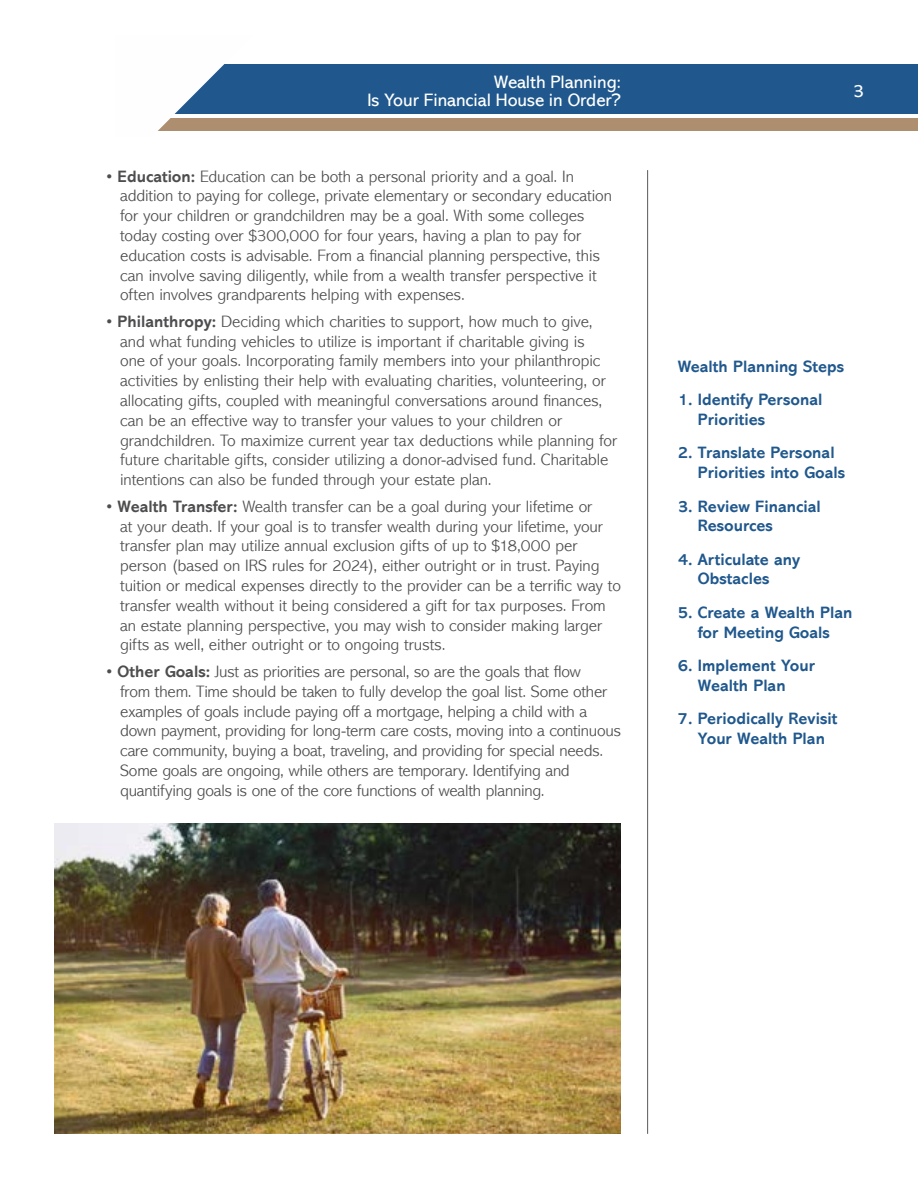
<style>
.page{position:relative;width:918px;height:1188px;background:#fff}
.page>*{position:absolute;margin:0;border:0;box-sizing:border-box;transform-origin:0 0}
.t1{font:18px/18px "Abadi MT Std";color:#fff;text-align:right}
.t2{font:300 16.5px/19.8px "Abadi MT Std";letter-spacing:-.005em;color:#4d4d4f}
.t3{font:700 16.5px/19.8px "Abadi MT Std";color:#20588d}
.s1{font-weight:700}
</style>
<div class="page">
<img style="left:54px;top:824px;width:567px;height:310px">
<div style="left:129px;top:65px;width:789px;height:49px;background:#20588d"></div>
<div style="left:129px;top:118px;width:789px;height:13px;background:#ad8f6f"></div>
<svg style="left:129px;top:64px;width:124px;height:67px"></svg>
<hr style="left:647px;top:170px;width:1px;height:964px;background:#58595b">
<p class="t1" style="left:367px;top:73px;width:255px">Wealth Planning:<br>Is Your Financial House in Order?</p>
<p class="t2" style="left:120px;top:166px;width:493px;text-indent:-13px"><span class="s1">• Education:</span> Education can be both a personal priority and a goal. In addition to paying for college, private elementary or secondary education for your children or grandchildren may be a goal. With some colleges today costing over $300,000 for four years, having a plan to pay for education costs is advisable. From a financial planning perspective, this can involve saving diligently, while from a wealth transfer perspective it often involves grandparents helping with expenses.</p>
<p class="t2" style="left:120px;top:312px;width:499px;text-indent:-13px"><span class="s1">• Philanthropy:</span> Deciding which charities to support, how much to give, and what funding vehicles to utilize is important if charitable giving is<br>one of your goals. Incorporating family members into your philanthropic activities by enlisting their help with evaluating charities, volunteering, or allocating gifts, coupled with meaningful conversations around finances, can be an effective way to transfer your values to your children or grandchildren. To maximize current year tax deductions while planning for future charitable gifts, consider utilizing a donor-advised fund. Charitable intentions can also be funded through your estate plan.</p>
<p class="t2" style="left:120px;top:497px;width:502px;text-indent:-13px"><span class="s1">• Wealth Transfer:</span> Wealth transfer can be a goal during your lifetime or<br>at your death. If your goal is to transfer wealth during your lifetime, your transfer plan may utilize annual exclusion gifts of up to $18,000 per person (based on IRS rules for 2024), either outright or in trust. Paying tuition or medical expenses directly to the provider can be a terrific way to transfer wealth without it being considered a gift for tax purposes. From an estate planning perspective, you may wish to consider making larger gifts as well, either outright or to ongoing trusts.</p>
<p class="t2" style="left:120px;top:662px;width:502px;text-indent:-13px"><span class="s1">• Other Goals:</span> Just as priorities are personal, so are the goals that flow<br>from them. Time should be taken to fully develop the goal list. Some other examples of goals include paying off a mortgage, helping a child with a down payment, providing for long-term care costs, moving into a continuous care community, buying a boat, traveling, and providing for special needs.<br>Some goals are ongoing, while others are temporary. Identifying and quantifying goals is one of the core functions of wealth planning.</p>
<p class="t1" style="left:853px;top:82px;width:12px">3</p>
<p class="t3" style="left:678px;top:357px;width:168px">Wealth Planning Steps</p>
<p class="t3" style="left:698px;top:390px;width:126px;text-indent:-20px">1. Identify Personal<br>Priorities</p>
<p class="t3" style="left:698px;top:443px;width:149px;text-indent:-20px">2. Translate Personal<br>Priorities into Goals</p>
<p class="t3" style="left:698px;top:496px;width:124px;text-indent:-20px">3. Review Financial<br>Resources</p>
<p class="t3" style="left:698px;top:549px;width:104px;text-indent:-20px">4. Articulate any<br>Obstacles</p>
<p class="t3" style="left:678px;top:602px;width:176px;text-align:center">5. Create a Wealth Plan for Meeting Goals</p>
<p class="t3" style="left:678px;top:655px;width:139px;text-align:center">6. Implement Your<br>Wealth Plan</p>
<p class="t3" style="left:678px;top:709px;width:161px;text-align:center">7. Periodically Revisit<br>Your Wealth Plan</p>
</div>
